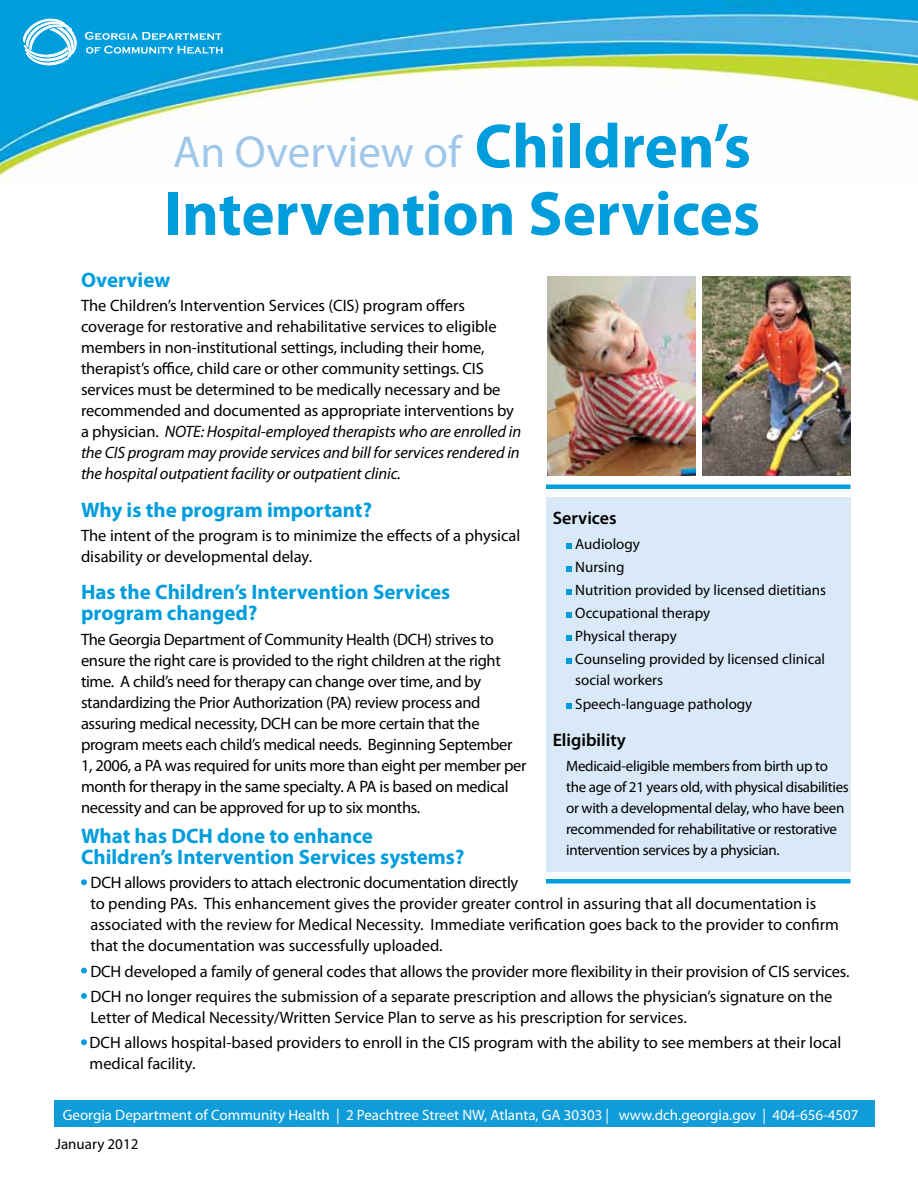
<style>
.page{position:relative;width:918px;height:1188px;background:#fff}
.page>*{position:absolute;margin:0;border:0;box-sizing:border-box;transform-origin:0 0}
.t1{font:700 63px "Myriad Pro";color:#009ddc}
.t2{font:45px "Myriad Pro";color:#9fc7ea}
.t3{font:700 21px/21px "Myriad Pro";color:#009ddc}
.t4{font:600 18px "Myriad Pro";color:#000}
.t5{font:16.5px/21px "Myriad Pro";letter-spacing:-.01em;color:#000}
.t6{font:15px/23.1px "Myriad Pro";letter-spacing:-.015em;color:#000}
.t7{font:15px "Myriad Pro";color:#fff}
.s1{font-weight:700;font-size:63px;color:#009ddc}
.s2{font-style:italic}
</style>
<div class="page">
<div style="left:54px;top:1101px;width:820px;height:26px;background:#0f9cd8"></div>
<img style="left:0;top:0;width:918px;height:182px">
<svg style="left:23px;top:19px;width:53px;height:46px"></svg>
<svg style="left:85px;top:32px;width:137px;height:8px"></svg>
<svg style="left:86px;top:46px;width:137px;height:8px"></svg>
<div style="left:546px;top:484px;width:304px;height:5px;background:#009ddc"></div>
<div style="left:546px;top:879px;width:304px;height:5px;background:#009ddc"></div>
<div style="left:546px;top:497px;width:304px;height:375px;background:#dae9f8"></div>
<svg style="left:566px;top:543px;width:6px;height:6px"></svg>
<svg style="left:566px;top:566px;width:6px;height:6px"></svg>
<svg style="left:566px;top:589px;width:6px;height:6px"></svg>
<svg style="left:566px;top:612px;width:6px;height:6px"></svg>
<svg style="left:566px;top:635px;width:6px;height:6px"></svg>
<svg style="left:566px;top:659px;width:6px;height:5px"></svg>
<svg style="left:566px;top:703px;width:6px;height:6px"></svg>
<img style="left:548px;top:276px;width:148px;height:200px">
<img style="left:702px;top:276px;width:148px;height:200px">
<svg style="left:81px;top:879px;width:6px;height:6px"></svg>
<svg style="left:81px;top:968px;width:6px;height:6px"></svg>
<svg style="left:81px;top:993px;width:6px;height:6px"></svg>
<svg style="left:81px;top:1039px;width:6px;height:6px"></svg>
<h2 class="t2" style="left:173px;top:125px;width:579px">An Overview of <span class="s1">Children’s</span></h2>
<h1 class="t1" style="left:164px;top:173px;width:598px">Intervention Services</h1>
<p class="t3" style="left:81px;top:268px;width:91px">Overview</p>
<p class="t5" style="left:81px;top:294px;width:442px">The Children’s Intervention Services (CIS) program offers coverage for restorative and rehabilitative services to eligible members in non-institutional settings, including their home, therapist’s office, child care or other community settings. CIS services must be determined to be medically necessary and be recommended and documented as appropriate interventions by a physician. <span class="s2">NOTE: Hospital-employed therapists who are enrolled in the CIS program may provide services and bill for services rendered in the hospital outpatient facility or outpatient clinic.</span></p>
<p class="t3" style="left:81px;top:498px;width:293px">Why is the program important?</p>
<p class="t5" style="left:81px;top:524px;width:441px">The intent of the program is to minimize the effects of a physical disability or developmental delay.</p>
<p class="t3" style="left:81px;top:581px;width:371px">Has the Children’s Intervention Services program changed?</p>
<p class="t5" style="left:81px;top:628px;width:447px">The Georgia Department of Community Health (DCH) strives to ensure the right care is provided to the right children at the right time. A child’s need for therapy can change over time, and by standardizing the Prior Authorization (PA) review process and assuring medical necessity, DCH can be more certain that the program meets each child’s medical needs. Beginning September 1, 2006, a PA was required for units more than eight per member per month for therapy in the same specialty. A PA is based on medical necessity and can be approved for up to six months.</p>
<p class="t4" style="left:553px;top:506px;width:66px">Services</p>
<p class="t6" style="left:575px;top:532px;width:252px">Audiology<br>Nursing<br>Nutrition provided by licensed dietitians<br>Occupational therapy<br>Physical therapy<br>Counseling provided by licensed clinical</p>
<p class="t6" style="left:575px;top:669px;width:179px">social workers<br>Speech-language pathology</p>
<p class="t4" style="left:553px;top:729px;width:75px">Eligibility</p>
<p class="t6" style="left:566px;top:755px;width:284px;line-height:21px">Medicaid-eligible members from birth up to the age of 21 years old, with physical disabilities or with a developmental delay, who have been recommended for rehabilitative or restorative intervention services by a physician.</p>
<p class="t3" style="left:81px;top:825px;width:385px">What has DCH done to enhance<br>Children’s Intervention Services systems?</p>
<p class="t5" style="left:90px;top:872px;width:750px">DCH allows providers to attach electronic documentation directly<br>to pending PAs. This enhancement gives the provider greater control in assuring that all documentation is associated with the review for Medical Necessity. Immediate verification goes back to the provider to confirm that the documentation was successfully uploaded.</p>
<p class="t5" style="left:90px;top:958px;width:761px;line-height:25.3px">DCH developed a family of general codes that allows the provider more flexibility in their provision of CIS services.<br>DCH no longer requires the submission of a separate prescription and allows the physician’s signature on the</p>
<p class="t5" style="left:90px;top:1004px;width:753px;line-height:25.3px">Letter of Medical Necessity/Written Service Plan to serve as his prescription for services.<br>DCH allows hospital-based providers to enroll in the CIS program with the ability to see members at their local</p>
<p class="t5" style="left:90px;top:1053px;width:107px">medical facility.</p>
<p class="t7" style="left:63px;top:1105px;width:797px">Georgia Department of Community Health | 2 Peachtree Street NW, Atlanta, GA 30303 | www.dch.georgia.gov | 404-656-4507</p>
<p class="t6" style="left:55px;top:1133px;width:84px">January 2012</p>
</div>
